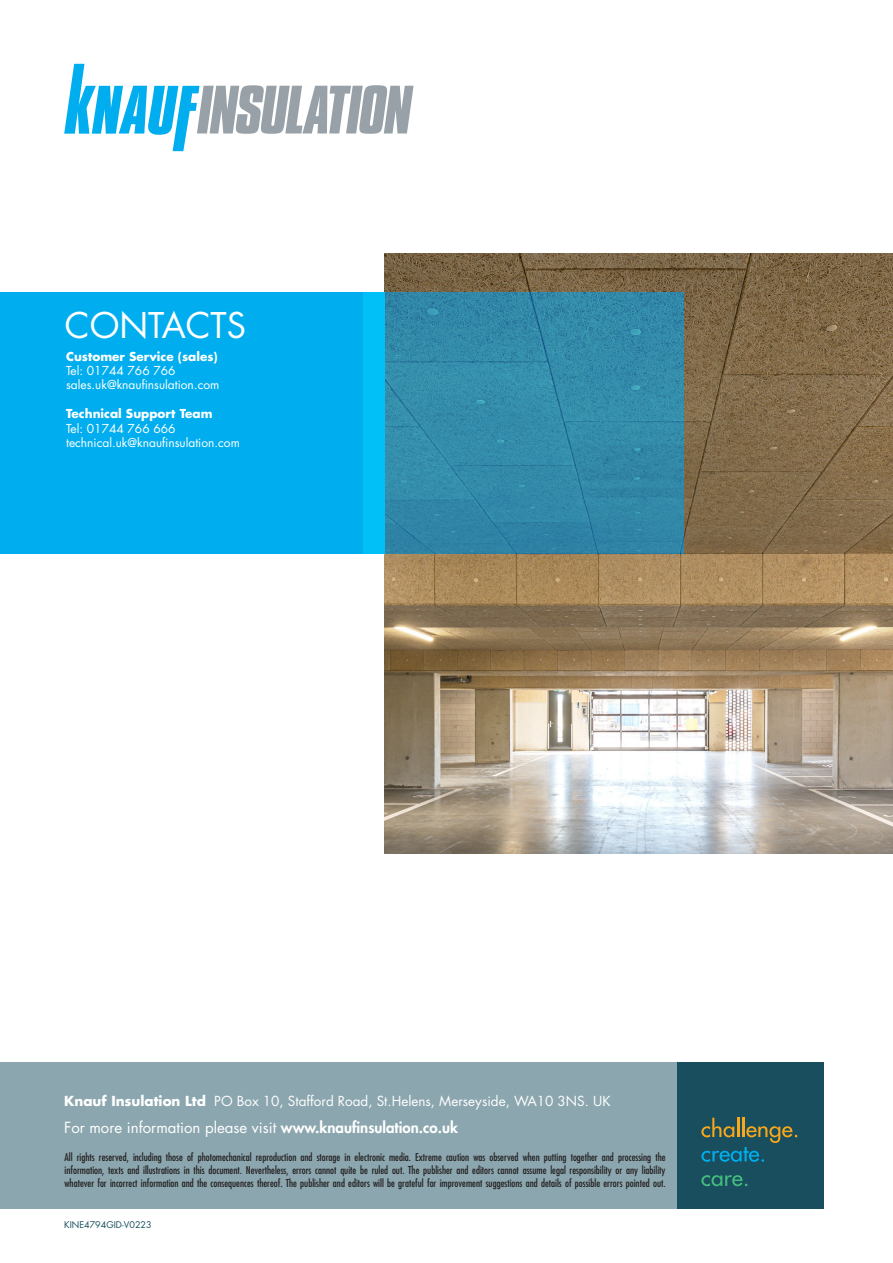
<style>
.page{position:relative;width:893px;height:1263px;background:#fff}
.page>*{position:absolute;margin:0;border:0;box-sizing:border-box;transform-origin:0 0}
._1_intro_11pt_orange{font:34.5px "Futura Std";color:#fff}
.Default{font:15px "Futura Std";color:#fff}
.Default-2{font:13.5px "Futura Std";color:#fff}
.Default-3{font:12px "Futura Std";color:#fff}
.Default-4{font:700 12px "Futura Std";color:#fff}
.t1{font:condensed 10.5px/12.6px "Futura Std";color:#231f20;text-align:justify}
.t2{font:9px "Futura Std";color:#184e5d}
.s1{font-weight:700}
.s2{font-weight:800}
</style>
<div class="page">
<img style="left:384px;top:253px;width:509px;height:600px">
<div style="left:0;top:292px;width:384px;height:261px;background:#00aeef"></div>
<svg style="left:363px;top:292px;width:321px;height:261px;background:#2e8dad"></svg>
<div style="left:0;top:1063px;width:699px;height:146px;background:#8ba6ae"></div>
<svg style="left:64px;top:64px;width:350px;height:87px"></svg>
<div style="left:678px;top:1063px;width:146px;height:146px;background:#184e5d"></div>
<svg style="left:701px;top:1118px;width:96px;height:44px"></svg>
<svg style="left:701px;top:1175px;width:46px;height:11px"></svg>
<p class="_1_intro_11pt_orange" style="left:65px;top:303px;width:183px">CONTACTS</p>
<p class="Default-4" style="left:66px;top:348px;width:153px">Customer Service (sales)</p>
<p class="Default-3" style="left:66px;top:363px;width:111px">Tel: 01744 766 766</p>
<p class="Default-3" style="left:66px;top:377px;width:155px">sales.uk@knaufinsulation.com</p>
<p class="Default-4" style="left:66px;top:406px;width:148px">Technical Support Team</p>
<p class="Default-3" style="left:66px;top:420px;width:111px">Tel: 01744 766 666</p>
<p class="Default-3" style="left:66px;top:435px;width:175px">technical.uk@knaufinsulation.com</p>
<p class="Default-2" style="left:64px;top:1092px;width:548px"><span class="s1">Knauf Insulation Ltd</span> PO Box 10, Stafford Road, St.Helens, Merseyside, WA10 3NS. UK</p>
<p class="Default" style="left:64px;top:1117px;width:395px">For more information please visit <span class="s2">www.knaufinsulation.co.uk</span></p>
<p class="t1" style="left:65px;top:1151px;width:602px">All rights reserved, including those of photomechanical reproduction and storage in electronic media. Extreme caution was observed when putting together and processing the information, texts and illustrations in this document. Nevertheless, errors cannot quite be ruled out. The publisher and editors cannot assume legal responsibility or any liability whatever for incorrect information and the consequences thereof. The publisher and editors will be grateful for improvement suggestions and details of possible errors pointed out.</p>
<p class="t2" style="left:64px;top:1219px;width:89px">KINE4794GID-V0223</p>
</div>
